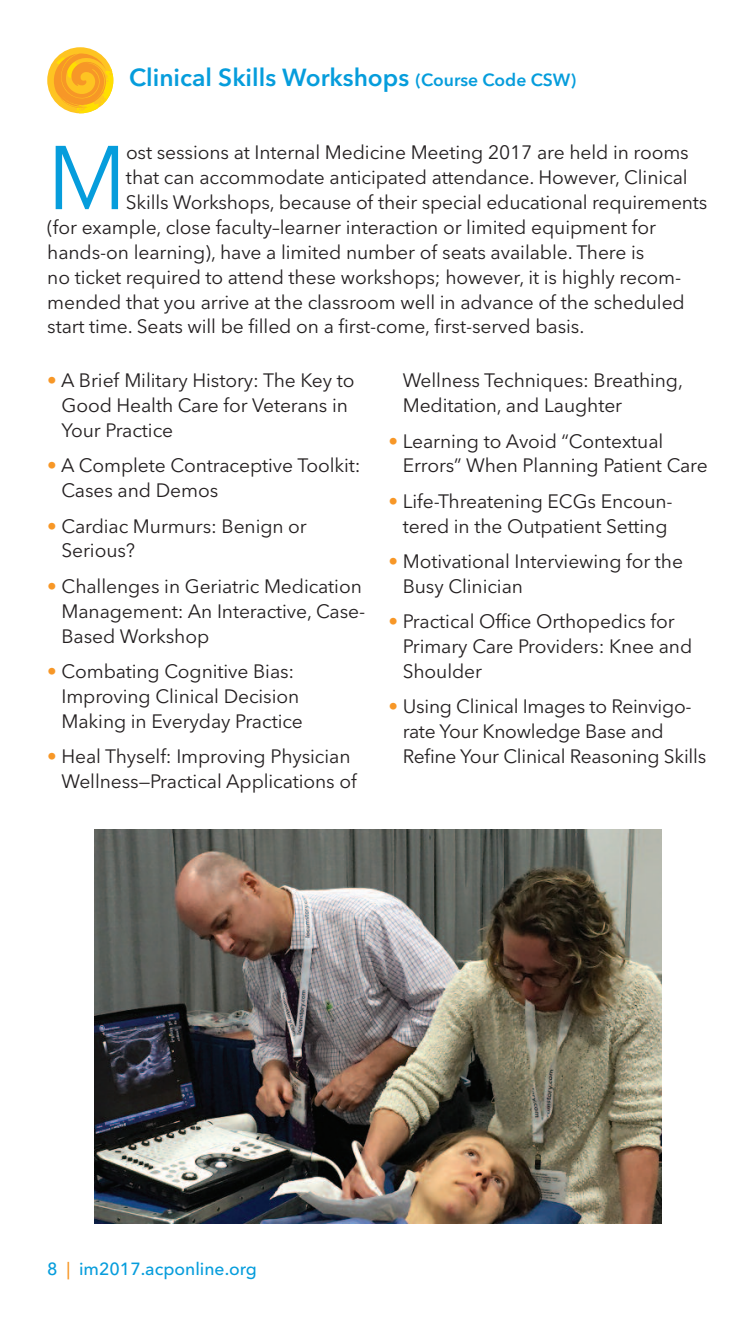
<style>
.page{position:relative;width:756px;height:1323px;background:#fff}
.page>*{position:absolute;margin:0;border:0;box-sizing:border-box;transform-origin:0 0}
.t1{font:89.42px "Avenir Next LT Pro";color:#069ddc}
.t2{font:600 24.5px "Avenir Next LT Pro";color:#069ddc}
.t3{font:19.25px/24.8px "Avenir Next LT Pro";letter-spacing:-.005em;color:#231f20}
.t4{font:500 17.5px "Avenir Next LT Pro";color:#069ddc}
.s1{font-size:17.5px}
.s2{color:#f79727}
</style>
<div class="page">
<svg style="left:47px;top:47px;width:66px;height:66px"></svg>
<svg style="left:52px;top:53px;width:61px;height:60px"></svg>
<img style="left:95px;top:830px;width:566px;height:393px">
<p class="t2" style="left:129px;top:69px;width:449px">Clinical Skills Workshops <span class="s1">(Course Code CSW)</span></p>
<h1 class="t1" style="left:47px;top:146px;width:81px">M</h1>
<p class="t3" style="left:126px;top:143px;width:564px">ost sessions at Internal Medicine Meeting 2017 are held in rooms</p>
<p class="t3" style="left:126px;top:167px;width:563px">that can accommodate anticipated attendance. However, Clinical</p>
<p class="t3" style="left:126px;top:192px;width:583px">Skills Workshops, because of their special educational requirements</p>
<p class="t3" style="left:47px;top:217px;width:610px">(for example, close faculty–learner interaction or limited equipment for</p>
<p class="t3" style="left:47px;top:242px;width:599px">hands-on learning), have a limited number of seats available. There is</p>
<p class="t3" style="left:47px;top:267px;width:636px">no ticket required to attend these workshops; however, it is highly recom-</p>
<p class="t3" style="left:47px;top:292px;width:639px">mended that you arrive at the classroom well in advance of the scheduled</p>
<p class="t3" style="left:47px;top:316px;width:539px">start time. Seats will be filled on a first-come, first-served basis.</p>
<p class="t3" style="left:61px;top:370px;width:295px;text-indent:-14px"><span class="s2">•</span> A Brief Military History: The Key to<br>Good Health Care for Veterans in<br>Your Practice</p>
<p class="t3" style="left:61px;top:455px;width:301px;text-indent:-14px"><span class="s2">•</span> A Complete Contraceptive Toolkit:<br>Cases and Demos</p>
<p class="t3" style="left:61px;top:516px;width:247px;text-indent:-14px"><span class="s2">•</span> Cardiac Murmurs: Benign or<br>Serious?</p>
<p class="t3" style="left:61px;top:576px;width:305px;text-indent:-14px"><span class="s2">•</span> Challenges in Geriatric Medication<br>Management: An Interactive, Case-<br>Based Workshop</p>
<p class="t3" style="left:61px;top:661px;width:243px;text-indent:-14px"><span class="s2">•</span> Combating Cognitive Bias:<br>Improving Clinical Decision<br>Making in Everyday Practice</p>
<p class="t3" style="left:61px;top:746px;width:297px;text-indent:-14px"><span class="s2">•</span> Heal Thyself: Improving Physician<br>Wellness—Practical Applications of</p>
<p class="t3" style="left:403px;top:370px;width:282px">Wellness Techniques: Breathing,<br>Meditation, and Laughter</p>
<p class="t3" style="left:403px;top:431px;width:307px;text-indent:-14px"><span class="s2">•</span> Learning to Avoid “Contextual<br>Errors” When Planning Patient Care</p>
<p class="t3" style="left:388px;top:491px;width:286px;text-align:center"><span class="s2">•</span> Life-Threatening ECGs Encoun&shy;tered in the Outpatient Setting</p>
<p class="t3" style="left:403px;top:551px;width:282px;text-indent:-14px"><span class="s2">•</span> Motivational Interviewing for the<br>Busy Clinician</p>
<p class="t3" style="left:403px;top:611px;width:291px;text-indent:-14px"><span class="s2">•</span> Practical Office Orthopedics for<br>Primary Care Providers: Knee and<br>Shoulder</p>
<p class="t3" style="left:403px;top:696px;width:305px;text-indent:-14px"><span class="s2">•</span> Using Clinical Images to Reinvigo&shy;rate Your Knowledge Base and<br>Refine Your Clinical Reasoning Skills</p>
<p class="t4" style="left:47px;top:1263px;width:211px">8 <span class="s2">|</span> im2017.acponline.org</p>
</div>
